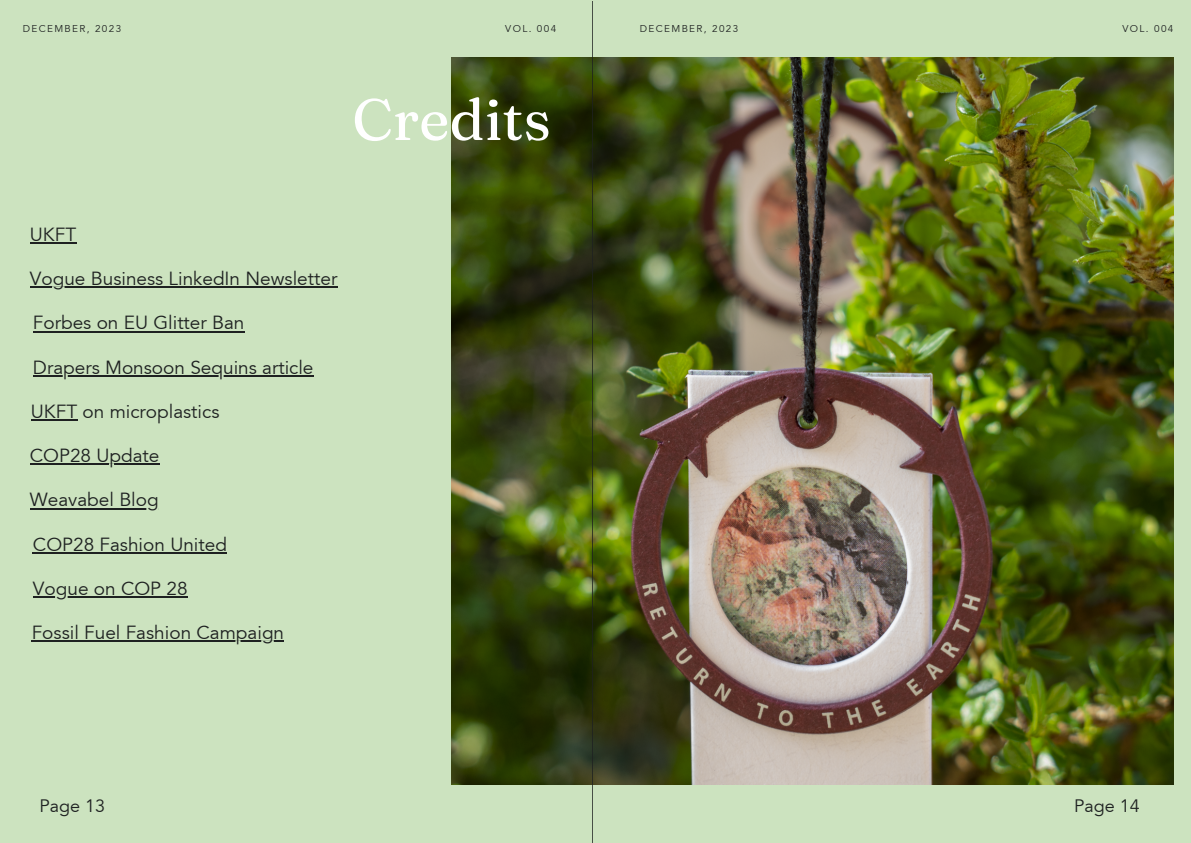
<style>
.page{position:relative;width:1191px;height:843px;background:#fff}
.page>*{position:absolute;margin:0;border:0;box-sizing:border-box;transform-origin:0 0}
.t1{font:58px "Fraunces 9 pt";color:#fff}
.t2{font:19px "Avenir";color:#1e2121}
.t3{font:18px "Avenir";color:#1e2121}
.t4{font:9.9px "Avenir";letter-spacing:.14em;color:#1e2121}
</style>
<div class="page">
<div style="left:0;top:0;width:1190px;height:842px;background:#cce3bf"></div>
<img style="left:451px;top:58px;width:722px;height:726px">
<svg style="left:592px;top:2px;width:4px;height:840px;background:#434f26"></svg>
<hr style="left:30px;top:242px;width:46px;height:2px;background:#1e2121">
<hr style="left:30px;top:286px;width:307px;height:2px;background:#1e2121">
<hr style="left:33px;top:375px;width:280px;height:1px;background:#1e2121">
<hr style="left:30px;top:507px;width:129px;height:2px;background:#1e2121">
<hr style="left:30px;top:463px;width:129px;height:2px;background:#1e2121">
<hr style="left:33px;top:331px;width:211px;height:1px;background:#1e2121">
<hr style="left:31px;top:419px;width:46px;height:1px;background:#1e2121">
<hr style="left:33px;top:552px;width:194px;height:1px;background:#1e2121">
<hr style="left:33px;top:596px;width:154px;height:1px;background:#1e2121">
<hr style="left:32px;top:640px;width:252px;height:1px;background:#1e2121">
<p class="t4" style="left:23px;top:23px;width:100px">DECEMBER, 2023</p>
<p class="t4" style="left:505px;top:23px;width:53px">VOL. 004</p>
<p class="t4" style="left:639px;top:23px;width:100px">DECEMBER, 2023</p>
<p class="t4" style="left:1122px;top:23px;width:53px">VOL. 004</p>
<p class="t1" style="left:352px;top:83px;width:200px">Credits</p>
<p class="t2" style="left:30px;top:223px;width:48px">UKFT</p>
<p class="t2" style="left:30px;top:267px;width:309px">Vogue Business LinkedIn Newsletter</p>
<p class="t2" style="left:33px;top:312px;width:213px">Forbes on EU Glitter Ban</p>
<p class="t2" style="left:33px;top:356px;width:282px">Drapers Monsoon Sequins article</p>
<p class="t2" style="left:31px;top:400px;width:190px">UKFT on microplastics</p>
<p class="t2" style="left:30px;top:444px;width:131px">COP28 Update</p>
<p class="t2" style="left:30px;top:488px;width:130px">Weavabel Blog</p>
<p class="t2" style="left:33px;top:533px;width:195px">COP28 Fashion United</p>
<p class="t2" style="left:33px;top:577px;width:156px">Vogue on COP 28</p>
<p class="t2" style="left:32px;top:621px;width:254px">Fossil Fuel Fashion Campaign</p>
<p class="t3" style="left:39px;top:795px;width:67px">Page 13</p>
<p class="t3" style="left:1074px;top:795px;width:67px">Page 14</p>
</div>
